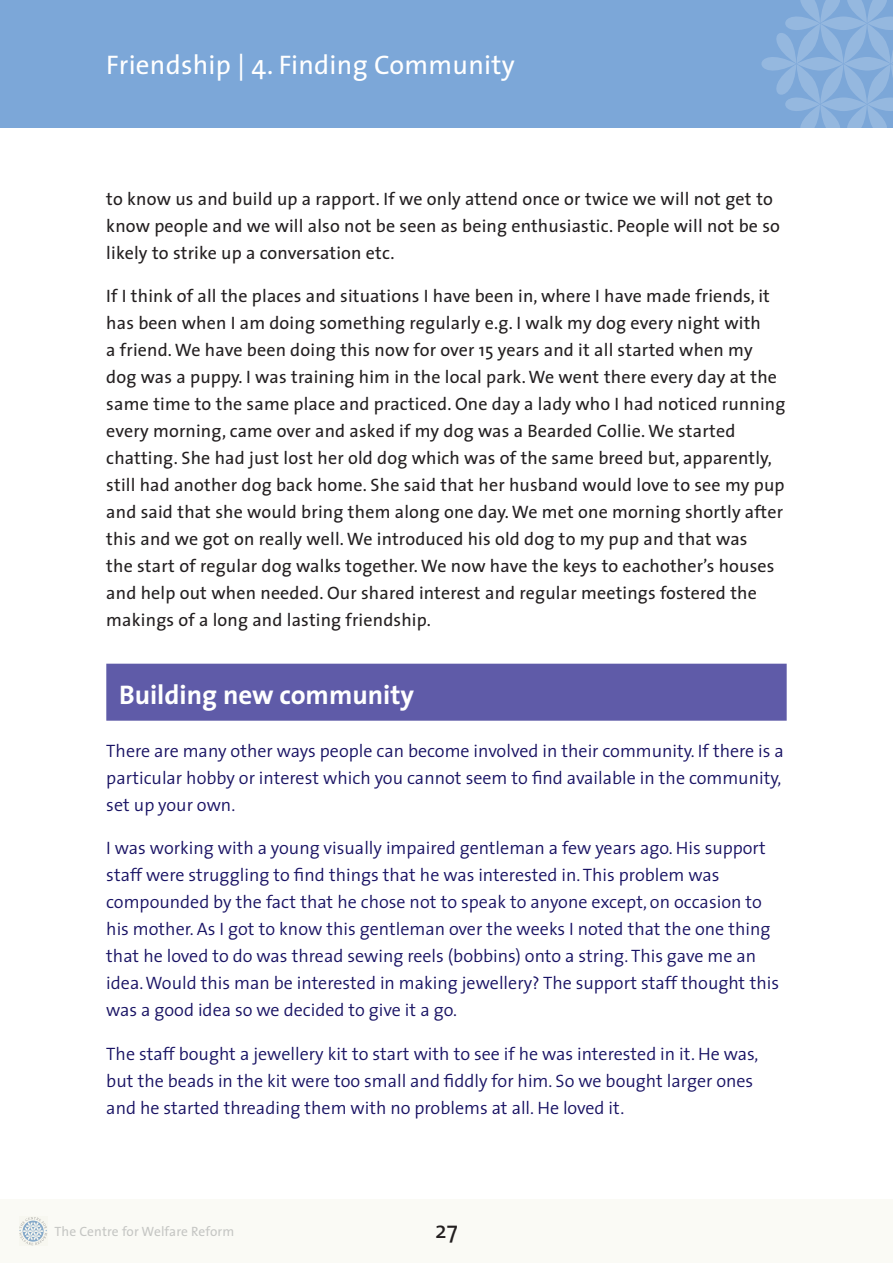
<style>
.page{position:relative;width:893px;height:1263px;background:#fff}
.page>*{position:absolute;margin:0;border:0;box-sizing:border-box;transform-origin:0 0}
.t1{font:27px "The Sans";letter-spacing:.01em;color:#fff}
.t2{font:700 27px "The Sans";color:#fff}
.t3{font:24px "The Sans";color:#231f20}
.t4{font:18px/27px "The Sans";letter-spacing:.01em;color:#231f20}
.t5{font:300 18px/27px "The Sans";color:#191364}
.t6{font:13.5px "The Sans";letter-spacing:.01em;color:#939598}
</style>
<div class="page">
<div style="left:0;top:0;width:893px;height:128px;background:#7ca7d8"></div>
<div style="left:0;top:1199px;width:893px;height:64px;background:#fafaf5"></div>
<svg style="left:761px;top:0;width:132px;height:128px"></svg>
<svg style="left:19px;top:1217px;width:28px;height:28px"></svg>
<div style="left:106px;top:664px;width:681px;height:57px;background:#5f5ba8"></div>
<h1 class="t1" style="left:106px;top:42px;width:410px">Friendship | 4. Finding Community</h1>
<p class="t4" style="left:106px;top:184px;width:675px">to know us and build up a rapport. If we only attend once or twice we will not get to know people and we will also not be seen as being enthusiastic. People will not be so likely to strike up a conversation etc.</p>
<p class="t4" style="left:106px;top:282px;width:681px">If I think of all the places and situations I have been in, where I have made friends, it has been when I am doing something regularly e.g. I walk my dog every night with<br>a friend. We have been doing this now for over 15 years and it all started when my dog was a puppy. I was training him in the local park. We went there every day at the same time to the same place and practiced. One day a lady who I had noticed running every morning, came over and asked if my dog was a Bearded Collie. We started chatting. She had just lost her old dog which was of the same breed but, apparently, still had another dog back home. She said that her husband would love to see my pup and said that she would bring them along one day. We met one morning shortly after this and we got on really well. We introduced his old dog to my pup and that was<br>the start of regular dog walks together. We now have the keys to eachother’s houses and help out when needed. Our shared interest and regular meetings fostered the makings of a long and lasting friendship.</p>
<h1 class="t2" style="left:119px;top:672px;width:296px">Building new community</h1>
<p class="t5" style="left:106px;top:736px;width:679px">There are many other ways people can become involved in their community. If there is a particular hobby or interest which you cannot seem to find available in the community, set up your own.</p>
<p class="t5" style="left:106px;top:834px;width:674px">I was working with a young visually impaired gentleman a few years ago. His support staff were struggling to find things that he was interested in. This problem was compounded by the fact that he chose not to speak to anyone except, on occasion to his mother. As I got to know this gentleman over the weeks I noted that the one thing that he loved to do was thread sewing reels (bobbins) onto a string. This gave me an idea. Would this man be interested in making jewellery? The support staff thought this was a good idea so we decided to give it a go.</p>
<p class="t5" style="left:106px;top:1039px;width:653px">The staff bought a jewellery kit to start with to see if he was interested in it. He was, but the beads in the kit were too small and fiddly for him. So we bought larger ones and he started threading them with no problems at all. He loved it.</p>
<p class="t6" style="left:54px;top:1220px;width:181px">The Centre for Welfare Reform</p>
<h2 class="t3" style="left:435px;top:1210px;width:24px">27</h2>
</div>
